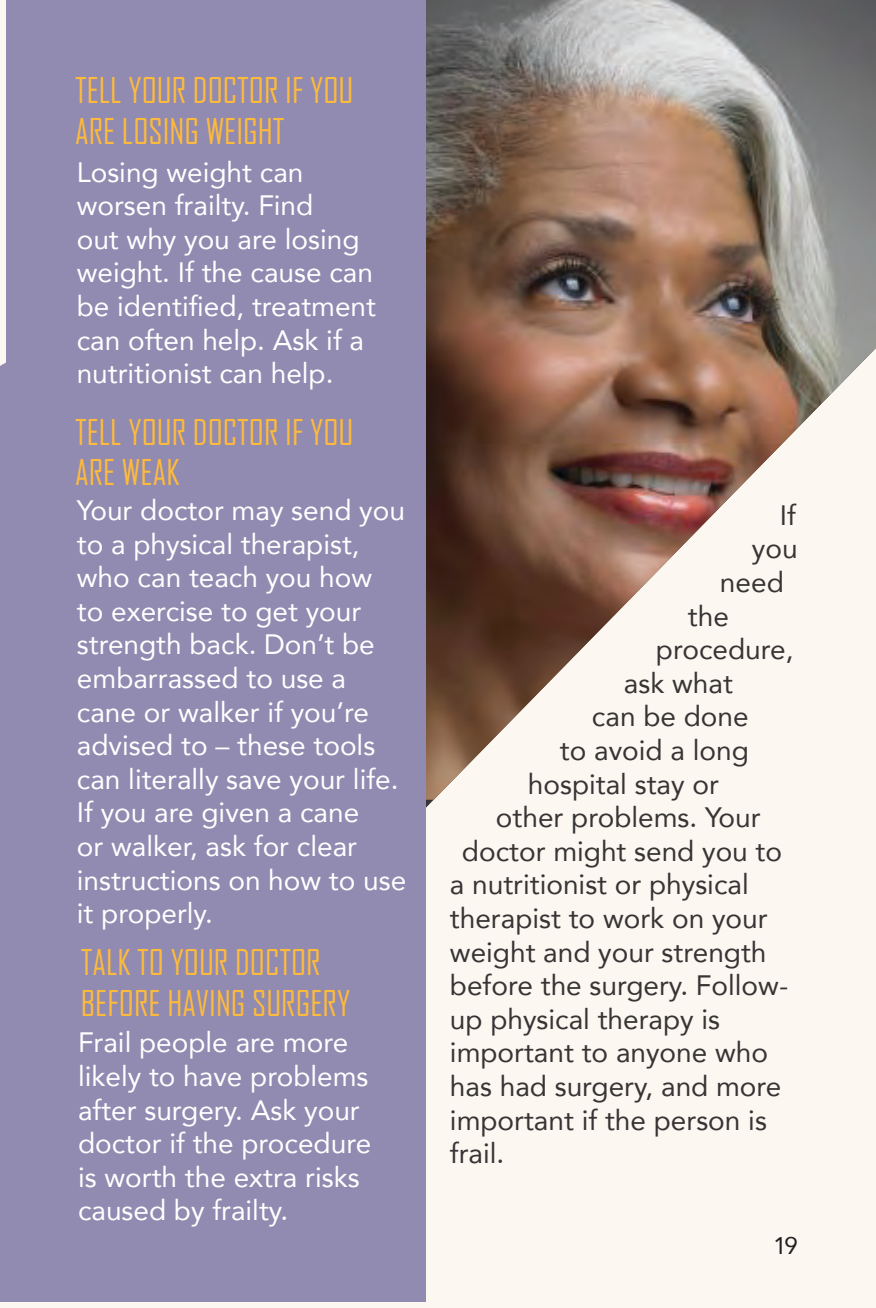
<style>
.page{position:relative;width:876px;height:1308px;background:#fcf7f1}
.page>*{position:absolute;margin:0;border:0;box-sizing:border-box;transform-origin:0 0}
.t1{font:34px/40.8px "Agency FB";color:#fdba3c}
.t2{font:28px/33.6px "Avenir";color:#fff}
.t3{font:28px "Avenir";color:#363434}
.Text_A{font:24px "Avenir";color:#231f20}
</style>
<div class="page">
<div style="left:6px;top:0;width:420px;height:1302px;background:#918ab1"></div>
<img style="left:426px;top:0;width:450px;height:800px">
<div style="left:0;top:363px;width:6px;height:939px;background:#918ab1"></div>
<svg style="left:869px;top:0;width:7px;height:7px"></svg>
<p class="t1" style="left:75px;top:70px;width:280px">TELL YOUR DOCTOR IF YOU<br>ARE LOSING WEIGHT</p>
<p class="t2" style="left:77px;top:154px;width:301px">Losing weight can worsen frailty. Find<br>out why you are losing weight. If the cause can be identified, treatment can often help. Ask if a nutritionist can help.</p>
<p class="t1" style="left:75px;top:411px;width:280px">TELL YOUR DOCTOR IF YOU<br>ARE WEAK</p>
<p class="t2" style="left:77px;top:493px;width:331px">Your doctor may send you to a physical therapist, who can teach you how<br>to exercise to get your strength back. Don’t be embarrassed to use a cane or walker if you’re advised to – these tools can literally save your life.<br>If you are given a cane<br>or walker, ask for clear instructions on how to use it properly.</p>
<p class="t1" style="left:81px;top:942px;width:271px">TALK TO YOUR DOCTOR<br>BEFORE HAVING SURGERY</p>
<p class="t2" style="left:78px;top:1025px;width:295px">Frail people are more likely to have problems after surgery. Ask your doctor if the procedure is worth the extra risks caused by frailty.</p>
<p class="t3" style="left:780px;top:493px;width:18px">If</p>
<p class="t3" style="left:752px;top:526px;width:47px">you</p>
<p class="t3" style="left:720px;top:560px;width:65px">need</p>
<p class="t3" style="left:688px;top:593px;width:43px">the</p>
<p class="t3" style="left:656px;top:627px;width:139px">procedure,</p>
<p class="t3" style="left:624px;top:661px;width:110px">ask what</p>
<p class="t3" style="left:592px;top:694px;width:158px">can be done</p>
<p class="t3" style="left:560px;top:728px;width:190px">to avoid a long</p>
<p class="t3" style="left:528px;top:761px;width:192px">hospital stay or</p>
<p class="t3" style="left:496px;top:795px;width:266px">other problems. Your</p>
<p class="t3" style="left:462px;top:829px;width:322px">doctor might send you to</p>
<p class="t3" style="left:450px;top:862px;width:300px">a nutritionist or physical</p>
<p class="t3" style="left:450px;top:896px;width:319px">therapist to work on your</p>
<p class="t3" style="left:450px;top:929px;width:318px">weight and your strength</p>
<p class="t3" style="left:450px;top:963px;width:340px">before the surgery. Follow-</p>
<p class="t3" style="left:450px;top:997px;width:272px">up physical therapy is</p>
<p class="t3" style="left:450px;top:1030px;width:320px">important to anyone who</p>
<p class="t3" style="left:450px;top:1064px;width:333px">has had surgery, and more</p>
<p class="t3" style="left:450px;top:1097px;width:318px">important if the person is</p>
<p class="t3" style="left:450px;top:1131px;width:56px">frail.</p>
<p class="Text_A" style="left:773px;top:1226px;width:26px">19</p>
</div>
